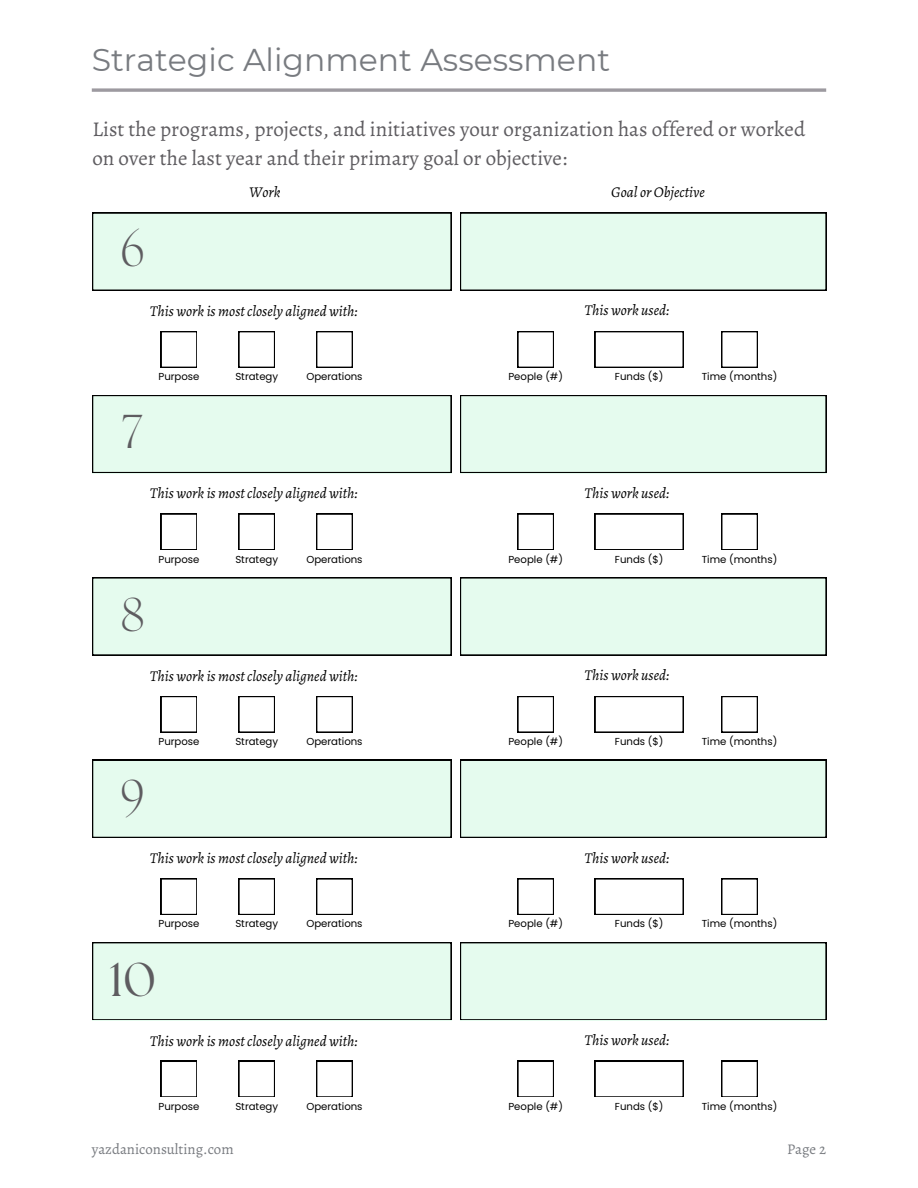
<style>
.page{position:relative;width:918px;height:1188px;background:#fff}
.page>*{position:absolute;margin:0;border:0;box-sizing:border-box;transform-origin:0 0}
.t1{font:300 47.4px "The Seasons";color:#5e5c60}
.t2{font:47.4px "The Seasons";color:#5e5c60}
.t3{font:31.5px "Montserrat";color:#787b80}
.t4{font:21px/29.2px "Alegreya";color:#5e5c60}
.t5{font:italic 15px "Alegreya";color:#000}
.t6{font:14.85px "Alegreya";color:#787b80}
.t7{font:10.2px "Poppins";color:#000}
</style>
<div class="page">
<svg style="left:92px;top:88px;width:734px;height:4px;background:#aca9ae"></svg>
<div style="left:92px;top:213px;width:359px;height:77px;background:#e5fbee"></div>
<div style="left:460px;top:213px;width:366px;height:77px;background:#e5fbee"></div>
<div style="left:92px;top:395px;width:359px;height:78px;background:#e5fbee"></div>
<div style="left:460px;top:395px;width:366px;height:78px;background:#e5fbee"></div>
<div style="left:92px;top:577px;width:359px;height:78px;background:#e5fbee"></div>
<div style="left:460px;top:577px;width:366px;height:78px;background:#e5fbee"></div>
<div style="left:92px;top:760px;width:359px;height:77px;background:#e5fbee"></div>
<div style="left:460px;top:760px;width:366px;height:77px;background:#e5fbee"></div>
<div style="left:92px;top:942px;width:359px;height:78px;background:#e5fbee"></div>
<div style="left:460px;top:942px;width:366px;height:78px;background:#e5fbee"></div>
<div style="left:239px;top:331px;width:36px;height:37px;background:#000"></div>
<svg style="left:239px;top:332px;width:35px;height:35px"></svg>
<div style="left:161px;top:331px;width:36px;height:37px;background:#000"></div>
<svg style="left:161px;top:332px;width:36px;height:35px"></svg>
<div style="left:316px;top:331px;width:37px;height:37px;background:#000"></div>
<svg style="left:317px;top:332px;width:35px;height:35px"></svg>
<div style="left:595px;top:331px;width:89px;height:37px;background:#000"></div>
<svg style="left:595px;top:332px;width:88px;height:35px;background:#f5f5f5"></svg>
<div style="left:518px;top:331px;width:36px;height:37px;background:#000"></div>
<svg style="left:518px;top:332px;width:35px;height:35px"></svg>
<div style="left:721px;top:331px;width:37px;height:37px;background:#000"></div>
<svg style="left:722px;top:332px;width:35px;height:35px"></svg>
<svg style="left:239px;top:514px;width:36px;height:36px"></svg>
<svg style="left:161px;top:514px;width:36px;height:36px"></svg>
<div style="left:316px;top:514px;width:37px;height:36px;background:#000"></div>
<svg style="left:317px;top:514px;width:35px;height:35px"></svg>
<svg style="left:595px;top:514px;width:89px;height:36px"></svg>
<svg style="left:518px;top:514px;width:36px;height:36px"></svg>
<div style="left:721px;top:514px;width:37px;height:36px;background:#000"></div>
<svg style="left:722px;top:514px;width:35px;height:35px"></svg>
<div style="left:239px;top:696px;width:36px;height:37px;background:#000"></div>
<svg style="left:239px;top:697px;width:35px;height:35px"></svg>
<div style="left:161px;top:696px;width:36px;height:37px;background:#000"></div>
<svg style="left:161px;top:697px;width:36px;height:35px"></svg>
<div style="left:316px;top:696px;width:37px;height:37px;background:#000"></div>
<svg style="left:317px;top:697px;width:35px;height:35px"></svg>
<div style="left:595px;top:696px;width:89px;height:37px;background:#000"></div>
<svg style="left:595px;top:697px;width:88px;height:35px;background:#f5f5f5"></svg>
<div style="left:518px;top:696px;width:36px;height:37px;background:#000"></div>
<svg style="left:518px;top:697px;width:35px;height:35px"></svg>
<div style="left:721px;top:696px;width:37px;height:37px;background:#000"></div>
<svg style="left:722px;top:697px;width:35px;height:35px"></svg>
<div style="left:239px;top:878px;width:36px;height:37px;background:#000"></div>
<svg style="left:239px;top:879px;width:35px;height:35px"></svg>
<div style="left:161px;top:878px;width:36px;height:37px;background:#000"></div>
<svg style="left:161px;top:879px;width:36px;height:35px"></svg>
<div style="left:316px;top:878px;width:37px;height:37px;background:#000"></div>
<svg style="left:317px;top:879px;width:35px;height:35px"></svg>
<div style="left:595px;top:878px;width:89px;height:37px;background:#000"></div>
<svg style="left:595px;top:879px;width:88px;height:35px;background:#f5f5f5"></svg>
<div style="left:518px;top:878px;width:36px;height:37px;background:#000"></div>
<svg style="left:518px;top:879px;width:35px;height:35px"></svg>
<div style="left:721px;top:878px;width:37px;height:37px;background:#000"></div>
<svg style="left:722px;top:879px;width:35px;height:35px"></svg>
<svg style="left:239px;top:1061px;width:36px;height:36px"></svg>
<svg style="left:161px;top:1061px;width:36px;height:36px"></svg>
<div style="left:316px;top:1061px;width:37px;height:36px;background:#000"></div>
<svg style="left:317px;top:1062px;width:35px;height:35px"></svg>
<svg style="left:595px;top:1061px;width:89px;height:36px"></svg>
<svg style="left:518px;top:1061px;width:36px;height:36px"></svg>
<div style="left:721px;top:1061px;width:37px;height:36px;background:#000"></div>
<svg style="left:722px;top:1062px;width:35px;height:35px"></svg>
<h2 class="t3" style="left:92px;top:40px;width:520px">Strategic Alignment Assessment</h2>
<h1 class="t4" style="left:92px;top:115px;width:714px">List the programs, projects, and initiatives your organization has offered or worked on over the last year and their primary goal or objective:</h1>
<p class="t1" style="left:121px;top:228px;width:26px">6</p>
<h3 class="t5" style="left:249px;top:182px;width:33px">Work</h3>
<p class="t5" style="left:611px;top:182px;width:95px">Goal or Objective</p>
<h3 class="t5" style="left:150px;top:301px;width:210px">This work is most closely aligned with:</h3>
<h3 class="t5" style="left:584px;top:300px;width:87px">This work used:</h3>
<p class="t7" style="left:159px;top:369px;width:43px">Purpose</p>
<p class="t7" style="left:235px;top:369px;width:44px">Strategy</p>
<p class="t7" style="left:306px;top:369px;width:58px">Operations</p>
<p class="t7" style="left:508px;top:369px;width:56px">People (#)</p>
<p class="t7" style="left:615px;top:369px;width:50px">Funds ($)</p>
<p class="t7" style="left:702px;top:369px;width:77px">Time (months)</p>
<p class="t1" style="left:123px;top:411px;width:21px">7</p>
<p class="t5" style="left:150px;top:483px;width:210px">This work is most closely aligned with:</p>
<p class="t5" style="left:584px;top:482px;width:87px">This work used:</p>
<p class="t7" style="left:159px;top:552px;width:43px">Purpose</p>
<p class="t7" style="left:235px;top:552px;width:44px">Strategy</p>
<p class="t7" style="left:306px;top:552px;width:58px">Operations</p>
<p class="t7" style="left:508px;top:552px;width:56px">People (#)</p>
<h3 class="t7" style="left:615px;top:552px;width:50px">Funds ($)</h3>
<p class="t7" style="left:702px;top:552px;width:77px">Time (months)</p>
<p class="t1" style="left:120px;top:593px;width:26px">8</p>
<p class="t5" style="left:150px;top:665px;width:210px">This work is most closely aligned with:</p>
<p class="t5" style="left:584px;top:665px;width:87px">This work used:</p>
<p class="t7" style="left:159px;top:734px;width:43px">Purpose</p>
<p class="t7" style="left:235px;top:734px;width:44px">Strategy</p>
<h3 class="t7" style="left:306px;top:734px;width:58px">Operations</h3>
<h3 class="t7" style="left:508px;top:734px;width:56px">People (#)</h3>
<p class="t7" style="left:615px;top:734px;width:50px">Funds ($)</p>
<p class="t7" style="left:702px;top:734px;width:77px">Time (months)</p>
<h3 class="t1" style="left:121px;top:775px;width:26px">9</h3>
<p class="t5" style="left:150px;top:848px;width:210px">This work is most closely aligned with:</p>
<p class="t5" style="left:584px;top:847px;width:87px">This work used:</p>
<p class="t7" style="left:159px;top:917px;width:43px">Purpose</p>
<h3 class="t7" style="left:235px;top:917px;width:44px">Strategy</h3>
<p class="t7" style="left:306px;top:917px;width:58px">Operations</p>
<p class="t7" style="left:508px;top:917px;width:56px">People (#)</p>
<p class="t7" style="left:615px;top:917px;width:50px">Funds ($)</p>
<h3 class="t7" style="left:702px;top:917px;width:77px">Time (months)</h3>
<p class="t2" style="left:109px;top:958px;width:48px">10</p>
<p class="t5" style="left:150px;top:1030px;width:210px">This work is most closely aligned with:</p>
<h3 class="t5" style="left:584px;top:1030px;width:87px">This work used:</h3>
<h3 class="t7" style="left:159px;top:1099px;width:43px">Purpose</h3>
<p class="t7" style="left:235px;top:1099px;width:44px">Strategy</p>
<p class="t7" style="left:306px;top:1099px;width:58px">Operations</p>
<p class="t7" style="left:508px;top:1099px;width:56px">People (#)</p>
<p class="t7" style="left:615px;top:1099px;width:50px">Funds ($)</p>
<h3 class="t7" style="left:702px;top:1099px;width:77px">Time (months)</h3>
<h3 class="t6" style="left:92px;top:1139px;width:143px">yazdaniconsulting.com</h3>
<h3 class="t6" style="left:787px;top:1139px;width:41px">Page 2</h3>
</div>
